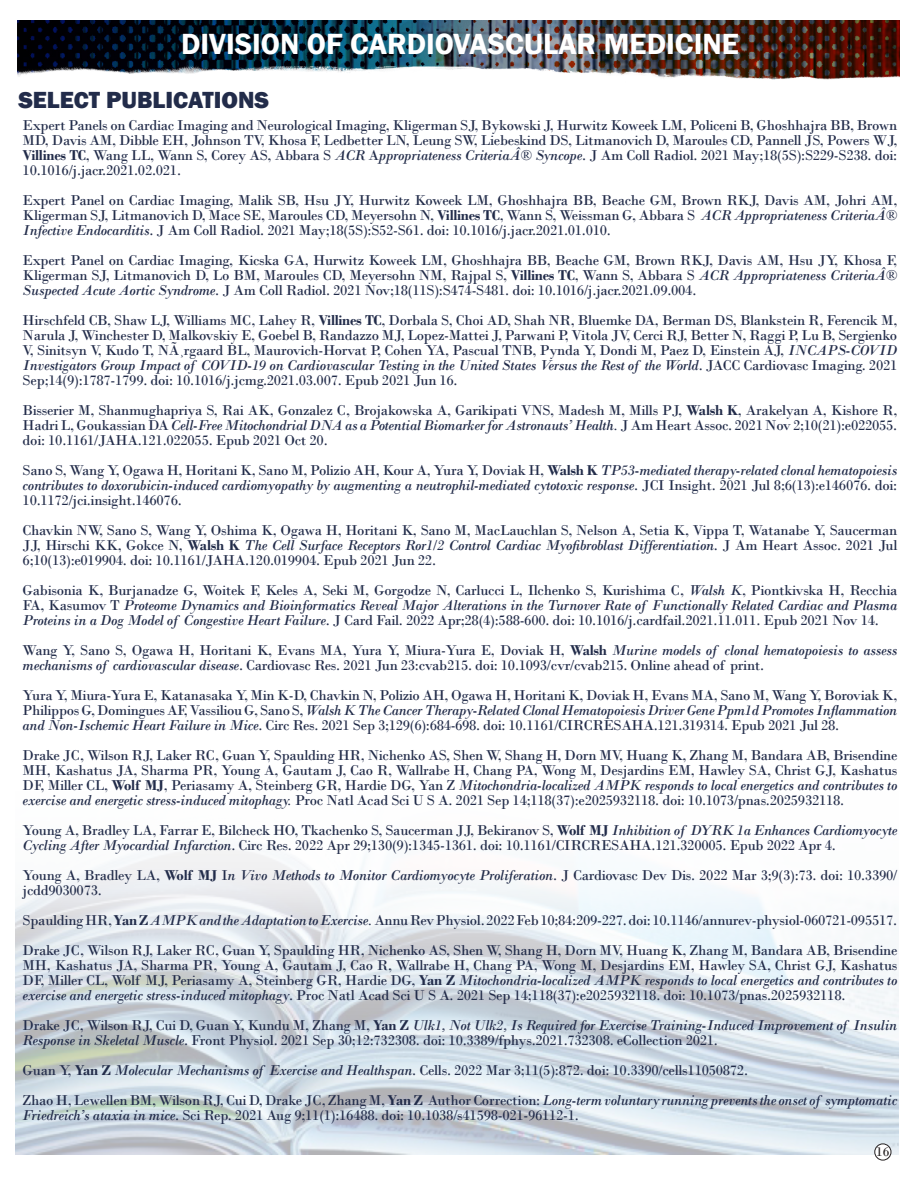
<style>
.page{position:relative;width:918px;height:1188px;background:#fff}
.page>*{position:absolute;margin:0;border:0;box-sizing:border-box;transform-origin:0 0}
.t1{font:600 30px "Franklin Gothic";color:#fff}
.t2{font:800 24px "Franklin Gothic";color:#222c4a}
.t3{font:15px/15px "Bodoni";letter-spacing:-.02em;color:#222c4a;text-align:justify}
.t4{font:italic 15px/15px "Bodoni";letter-spacing:-.02em;color:#222c4a;text-align:justify}
.t5{font:13.5px "Bodoni";color:#231f20}
.s1{font-weight:700}
.s2{font-style:italic}
.s3{font-style:normal}
.s4{font-weight:700;font-style:normal}
</style>
<div class="page">
<img style="left:17px;top:20px;width:882px;height:60px">
<img style="left:15px;top:849px;width:883px;height:306px">
<div style="left:875px;top:1144px;width:16px;height:16px;background:#fff;border-radius:50%"></div>
<div style="left:875px;top:1144px;width:16px;height:16px;border:1px solid #231f20;border-radius:50%"></div>
<p class="t1" style="left:181px;top:26px;width:559px">DIVISION OF CARDIOVASCULAR MEDICINE</p>
<p class="t2" style="left:18px;top:84px;width:252px">SELECT PUBLICATIONS</p>
<p class="t3" style="left:23px;top:118px;width:876px">Expert Panels on Cardiac Imaging and Neurological Imaging, Kligerman SJ, Bykowski J, Hurwitz Koweek LM, Policeni B, Ghoshhajra BB, Brown MD, Davis AM, Dibble EH, Johnson TV, Khosa F, Ledbetter LN, Leung SW, Liebeskind DS, Litmanovich D, Maroules CD, Pannell JS, Powers WJ, <span class="s1">Villines TC</span>, Wang LL, Wann S, Corey AS, Abbara S <span class="s2">ACR</span> A<span class="s2">ppropriateness CriteriaÂ® Syncope</span>. J Am Coll Radiol. 2021 May;18(5S):S229-S238. doi:<br>10.1016/j.jacr.2021.02.021.</p>
<p class="t3" style="left:23px;top:193px;width:876px">Expert Panel on Cardiac Imaging, Malik SB, Hsu JY, Hurwitz Koweek LM, Ghoshhajra BB, Beache GM, Brown RKJ, Davis AM, Johri AM, Kligerman SJ, Litmanovich D, Mace SE, Maroules CD, Meyersohn N, <span class="s1">Villines TC</span>, Wann S, Weissman G, Abbara S <span class="s2">ACR Appropriateness CriteriaÂ® Infective Endocarditis</span>. J Am Coll Radiol. 2021 May;18(5S):S52-S61. doi: 10.1016/j.jacr.2021.01.010.</p>
<p class="t3" style="left:23px;top:253px;width:876px">Expert Panel on Cardiac Imaging, Kicska GA, Hurwitz Koweek LM, Ghoshhajra BB, Beache GM, Brown RKJ, Davis AM, Hsu JY, Khosa F, Kligerman SJ, Litmanovich D, Lo BM, Maroules CD, Meyersohn NM, Rajpal S, <span class="s1">Villines TC</span>, Wann S, Abbara S <span class="s2">ACR Appropriateness CriteriaÂ® Suspected Acute Aortic Syndrome</span>. J Am Coll Radiol. 2021 Nov;18(11S):S474-S481. doi: 10.1016/j.jacr.2021.09.004.</p>
<p class="t3" style="left:23px;top:313px;width:876px">Hirschfeld CB, Shaw LJ, Williams MC, Lahey R, <span class="s1">Villines TC</span>, Dorbala S, Choi AD, Shah NR, Bluemke DA, Berman DS, Blankstein R, Ferencik M, Narula J, Winchester D, Malkovskiy E, Goebel B, Randazzo MJ, Lopez-Mattei J, Parwani P, Vitola JV, Cerci RJ, Better N, Raggi P, Lu B, Sergienko V, Sinitsyn V, Kudo T, NÃ¸rgaard BL, Maurovich-Horvat P, Cohen YA, Pascual TNB, Pynda Y, Dondi M, Paez D, Einstein AJ, <span class="s2">INCAPS-COVID Investigators Group Impact of COVID-19 on Cardiovascular Testing in the United States Versus the Rest of the World</span>. JACC Cardiovasc Imaging. 2021<br>Sep;14(9):1787-1799. doi: 10.1016/j.jcmg.2021.03.007. Epub 2021 Jun 16.</p>
<p class="t3" style="left:23px;top:403px;width:876px">Bisserier M, Shanmughapriya S, Rai AK, Gonzalez C, Brojakowska A, Garikipati VNS, Madesh M, Mills PJ, <span class="s1">Walsh K</span>, Arakelyan A, Kishore R, Hadri L, Goukassian DA <span class="s2">Cell-Free Mitochondrial DNA as a Potential Biomarker for Astronauts’ Health.</span> J Am Heart Assoc. 2021 Nov 2;10(21):e022055. doi: 10.1161/JAHA.121.022055. Epub 2021 Oct 20.</p>
<p class="t4" style="left:23px;top:463px;width:876px"><span class="s3">Sano S, Wang Y, Ogawa H, Horitani K, Sano M, Polizio AH, Kour A, Yura Y, Doviak H,</span> <span class="s4">Walsh K</span> TP53-mediated therapy-related clonal hematopoiesis contributes to doxorubicin-induced cardiomyopathy by augmenting a neutrophil-mediated cytotoxic response<span class="s3">. JCI Insight. 2021 Jul 8;6(13):e146076. doi:<br>10.1172/jci.insight.146076.</span></p>
<p class="t3" style="left:23px;top:523px;width:876px">Chavkin NW, Sano S, Wang Y, Oshima K, Ogawa H, Horitani K, Sano M, MacLauchlan S, Nelson A, Setia K, Vippa T, Watanabe Y, Saucerman JJ, Hirschi KK, Gokce N, <span class="s1">Walsh K</span> <span class="s2">The Cell Surface Receptors Ror1/2 Control Cardiac Myofibroblast Differentiation</span>. J Am Heart Assoc. 2021 Jul 6;10(13):e019904. doi: 10.1161/JAHA.120.019904. Epub 2021 Jun 22.</p>
<p class="t3" style="left:23px;top:583px;width:876px">Gabisonia K, Burjanadze G, Woitek F, Keles A, Seki M, Gorgodze N, Carlucci L, Ilchenko S, Kurishima C, <span class="s2">Walsh K</span>, Piontkivska H, Recchia FA, Kasumov T <span class="s2">Proteome Dynamics and Bioinformatics Reveal Major Alterations in the Turnover Rate of Functionally Related Cardiac and Plasma Proteins in a Dog Model of Congestive Heart Failure</span>. J Card Fail. 2022 Apr;28(4):588-600. doi: 10.1016/j.cardfail.2021.11.011. Epub 2021 Nov 14.</p>
<p class="t3" style="left:23px;top:643px;width:876px">Wang Y, Sano S, Ogawa H, Horitani K, Evans MA, Yura Y, Miura-Yura E, Doviak H, <span class="s1">Walsh</span> <span class="s2">Murine models of clonal hematopoiesis to assess mechanisms of cardiovascular disease</span>. Cardiovasc Res. 2021 Jun 23:cvab215. doi: 10.1093/cvr/cvab215. Online ahead of print.</p>
<p class="t3" style="left:23px;top:688px;width:876px">Yura Y, Miura-Yura E, Katanasaka Y, Min K-D, Chavkin N, Polizio AH, Ogawa H, Horitani K, Doviak H, Evans MA, Sano M, Wang Y, Boroviak K, Philippos G, Domingues AF, Vassiliou G, Sano S, <span class="s2">Walsh KThe Cancer Therapy-Related Clonal Hematopoiesis Driver Gene Ppm1d Promotes Inflammation and Non-Ischemic Heart Failure in Mice</span>. Circ Res. 2021 Sep 3;129(6):684-698. doi: 10.1161/CIRCRESAHA.121.319314. Epub 2021 Jul 28.</p>
<p class="t3" style="left:23px;top:748px;width:876px">Drake JC, Wilson RJ, Laker RC, Guan Y, Spaulding HR, Nichenko AS, Shen W, Shang H, Dorn MV, Huang K, Zhang M, Bandara AB, Brisendine MH, Kashatus JA, Sharma PR, Young A, Gautam J, Cao R, Wallrabe H, Chang PA, Wong M, Desjardins EM, Hawley SA, Christ GJ, Kashatus DF, Miller CL, <span class="s1">Wolf MJ</span>, Periasamy A, Steinberg GR, Hardie DG, Yan Z <span class="s2">Mitochondria-localized AMPK responds to local energetics and contributes to exercise and energetic stress-induced mitophagy.</span> Proc Natl Acad Sci U S A. 2021 Sep 14;118(37):e2025932118. doi: 10.1073/pnas.2025932118.</p>
<p class="t3" style="left:23px;top:823px;width:876px">Young A, Bradley LA, Farrar E, Bilcheck HO, Tkachenko S, Saucerman JJ, Bekiranov S, <span class="s1">Wolf MJ</span> <span class="s2">Inhibition of DYRK 1a Enhances Cardiomyocyte<br>Cycling After Myocardial Infarction</span>. Circ Res. 2022 Apr 29;130(9):1345-1361. doi: 10.1161/CIRCRESAHA.121.320005. Epub 2022 Apr 4.</p>
<p class="t3" style="left:23px;top:868px;width:876px">Young A, Bradley LA, <span class="s1">Wolf MJ</span> I<span class="s2">n Vivo Methods to Monitor Cardiomyocyte Proliferation</span>. J Cardiovasc Dev Dis. 2022 Mar 3;9(3):73. doi: 10.3390/ jcdd9030073.</p>
<p class="t3" style="left:23px;top:913px;width:876px">Spaulding HR, <span class="s1">Yan Z</span><span class="s2">AMPK and the Adaptation to Exercise.</span> Annu Rev Physiol. 2022 Feb 10;84:209-227. doi: 10.1146/annurev-physiol-060721-095517.</p>
<p class="t3" style="left:23px;top:943px;width:876px">Drake JC, Wilson RJ, Laker RC, Guan Y, Spaulding HR, Nichenko AS, Shen W, Shang H, Dorn MV, Huang K, Zhang M, Bandara AB, Brisendine MH, Kashatus JA, Sharma PR, Young A, Gautam J, Cao R, Wallrabe H, Chang PA, Wong M, Desjardins EM, Hawley SA, Christ GJ, Kashatus DF, Miller CL, Wolf MJ, Periasamy A, Steinberg GR, Hardie DG, <span class="s1">Yan Z</span> <span class="s2">Mitochondria-localized AMPK responds to local energetics and contributes to exercise and energetic stress-induced mitophagy</span>. Proc Natl Acad Sci U S A. 2021 Sep 14;118(37):e2025932118. doi: 10.1073/pnas.2025932118.</p>
<p class="t3" style="left:23px;top:1018px;width:876px">Drake JC, Wilson RJ, Cui D, Guan Y, Kundu M, Zhang M, <span class="s1">Yan Z</span> <span class="s2">Ulk1, Not Ulk2, Is Required for Exercise Training-Induced Improvement of Insulin<br>Response in Skeletal Muscle</span>. Front Physiol. 2021 Sep 30;12:732308. doi: 10.3389/fphys.2021.732308. eCollection 2021.</p>
<p class="t3" style="left:23px;top:1063px;width:727px">Guan Y, <span class="s1">Yan Z</span> <span class="s2">Molecular Mechanisms of Exercise and Healthspan</span>. Cells. 2022 Mar 3;11(5):872. doi: 10.3390/cells11050872.</p>
<p class="t3" style="left:23px;top:1093px;width:876px">Zhao H, Lewellen BM, Wilson RJ, Cui D, Drake JC, Zhang M, <span class="s1">Yan Z</span> Author Correction: <span class="s2">Long-term voluntary running prevents the onset of symptomatic<br>Friedreich’s ataxia in mice</span>. Sci Rep. 2021 Aug 9;11(1):16488. doi: 10.1038/s41598-021-96112-1.</p>
<p class="t5" style="left:876px;top:1143px;width:15px">16</p>
</div>
